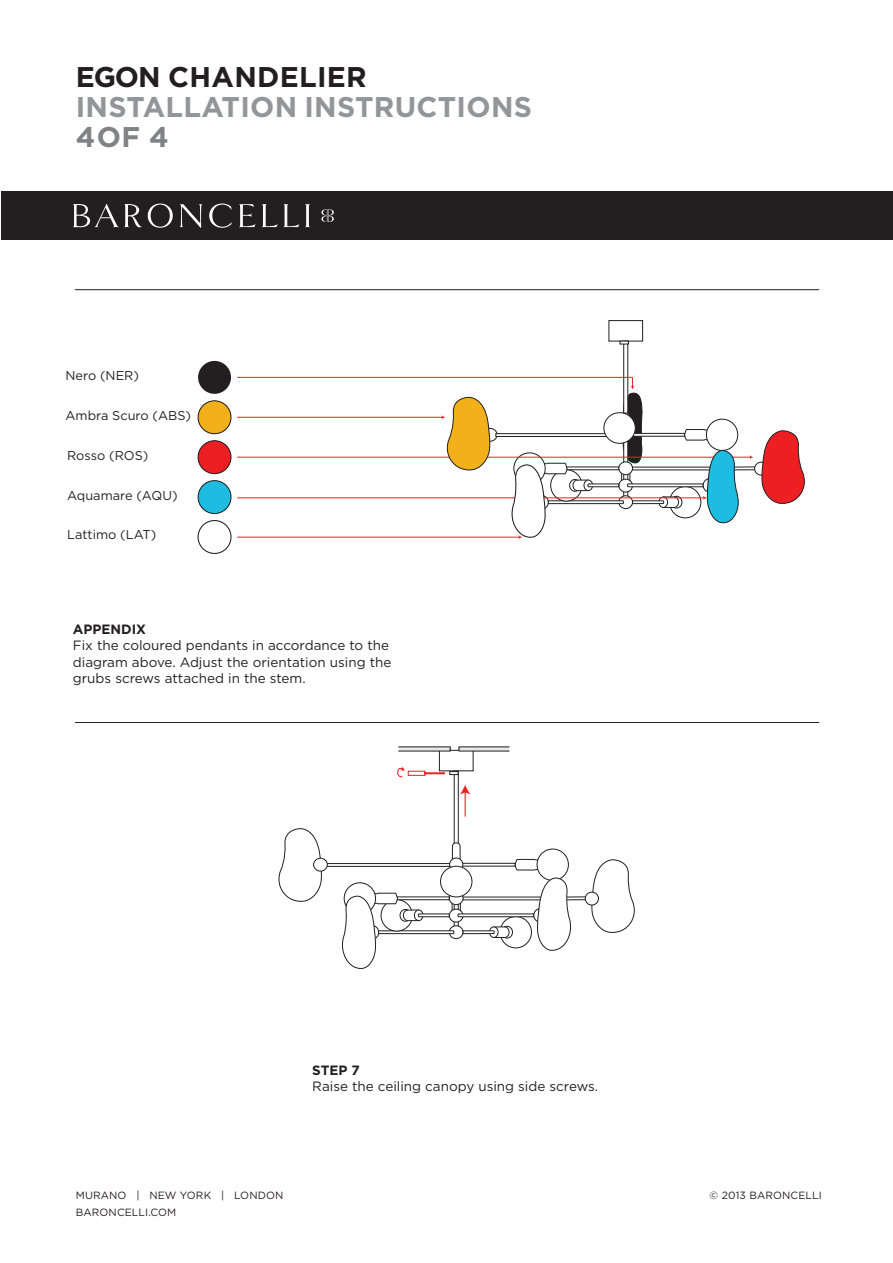
<style>
.page{position:relative;width:893px;height:1263px;background:#fff}
.page>*{position:absolute;margin:0;border:0;box-sizing:border-box;transform-origin:0 0}
.t1{font:700 28.5px "Gotham";letter-spacing:.01em;color:#939598}
.t2{font:700 28.5px "Gotham";letter-spacing:.01em;color:#231f20}
.t3{font:700 28.5px "Gotham";color:#808285}
.t4{font:13.5px/16.2px "Gotham";color:#231f20}
.t5{font:700 13.5px "Gotham";color:#231f20}
.t6{font:12.75px "Gotham";color:#231f20}
.t7{font:10.5px/16.5px "Gotham";letter-spacing:.01em;color:#231f20}
</style>
<div class="page">
<svg style="left:591px;top:859px;width:44px;height:74px"></svg>
<svg style="left:278px;top:828px;width:45px;height:74px"></svg>
<hr style="left:75px;top:289px;width:744px;height:1px;background:#231f20">
<hr style="left:75px;top:722px;width:744px;height:1px;background:#231f20">
<div style="left:1px;top:191px;width:892px;height:49px;background:#231f20"></div>
<svg style="left:73px;top:204px;width:261px;height:24px"></svg>
<div style="left:483px;top:428px;width:14px;height:13px;border:1px solid #231f20;border-radius:50%"></div>
<div style="left:439px;top:750px;width:34px;height:21px;background:#fff;border:1px solid #231f20"></div>
<svg style="left:454px;top:775px;width:4px;height:67px"></svg>
<svg style="left:452px;top:842px;width:9px;height:17px"></svg>
<div style="left:326px;top:863px;width:124px;height:3px;background:#fff;border:1px solid #231f20"></div>
<div style="left:462px;top:863px;width:53px;height:3px;background:#fff;border:1px solid #231f20"></div>
<div style="left:563px;top:897px;width:23px;height:3px;border:1px solid #231f20"></div>
<svg style="left:513px;top:859px;width:25px;height:11px"></svg>
<div style="left:537px;top:849px;width:32px;height:31px;border:1px solid #231f20;border-radius:50%"></div>
<svg style="left:450px;top:858px;width:13px;height:13px"></svg>
<div style="left:449px;top:858px;width:14px;height:13px;border:1px solid #231f20;border-radius:50%"></div>
<div style="left:440px;top:866px;width:32px;height:31px;background:#fff;border-radius:50%"></div>
<div style="left:440px;top:866px;width:32px;height:31px;border:1px solid #231f20;border-radius:50%"></div>
<div style="left:314px;top:858px;width:13px;height:13px;background:#fff;border-radius:50%"></div>
<div style="left:313px;top:858px;width:14px;height:13px;border:1px solid #231f20;border-radius:50%"></div>
<div style="left:585px;top:892px;width:13px;height:13px;background:#fff;border-radius:50%"></div>
<div style="left:585px;top:892px;width:14px;height:13px;border:1px solid #231f20;border-radius:50%"></div>
<svg style="left:460px;top:785px;width:10px;height:31px"></svg>
<div style="left:425px;top:772px;width:20px;height:2px;border:1px solid #ee1f23"></div>
<div style="left:408px;top:771px;width:17px;height:5px;border:1px solid #ee1f23"></div>
<svg style="left:397px;top:766px;width:8px;height:12px"></svg>
<svg style="left:449px;top:771px;width:9px;height:4px"></svg>
<div style="left:198px;top:361px;width:33px;height:33px;background:#231f20;border-radius:50%"></div>
<div style="left:198px;top:401px;width:33px;height:33px;background:#f2b01a;border-radius:50%"></div>
<div style="left:198px;top:401px;width:33px;height:33px;border:1px solid #231f20;border-radius:50%"></div>
<div style="left:198px;top:441px;width:33px;height:33px;background:#ee1f23;border-radius:50%"></div>
<div style="left:198px;top:440px;width:33px;height:34px;border:1px solid #231f20;border-radius:50%"></div>
<div style="left:198px;top:481px;width:33px;height:32px;background:#1ebce1;border-radius:50%"></div>
<div style="left:198px;top:480px;width:33px;height:34px;border:1px solid #231f20;border-radius:50%"></div>
<div style="left:198px;top:520px;width:34px;height:34px;border:1px solid #231f20;border-radius:50%"></div>
<div style="left:609px;top:320px;width:34px;height:21px;background:#fff;border:1px solid #231f20"></div>
<svg style="left:623px;top:344px;width:5px;height:33px"></svg>
<svg style="left:496px;top:433px;width:12px;height:4px"></svg>
<div style="left:754px;top:462px;width:14px;height:13px;border:1px solid #231f20;border-radius:50%"></div>
<svg style="left:620px;top:341px;width:9px;height:3px"></svg>
<hr style="left:237px;top:377px;width:395px;height:1px;background:#ee1f23">
<hr style="left:237px;top:417px;width:206px;height:1px;background:#ee1f23">
<hr style="left:237px;top:457px;width:514px;height:1px;background:#ee1f23">
<hr style="left:237px;top:498px;width:467px;height:1px;background:#ee1f23">
<hr style="left:237px;top:537px;width:283px;height:1px;background:#ee1f23">
<svg style="left:398px;top:746px;width:53px;height:5px"></svg>
<svg style="left:458px;top:746px;width:51px;height:5px"></svg>
<svg style="left:342px;top:877px;width:232px;height:92px"></svg>
<svg style="left:761px;top:430px;width:44px;height:74px"></svg>
<svg style="left:442px;top:396px;width:49px;height:75px"></svg>
<svg style="left:508px;top:377px;width:234px;height:162px"></svg>
<h1 class="t2" style="left:76px;top:59px;width:293px">EGON CHANDELIER</h1>
<h1 class="t1" style="left:76px;top:89px;width:458px">INSTALLATION INSTRUCTIONS</h1>
<h1 class="t3" style="left:76px;top:119px;width:95px">4OF 4</h1>
<p class="t6" style="left:65px;top:367px;width:75px">Nero (NER)</p>
<p class="t6" style="left:65px;top:407px;width:127px">Ambra Scuro (ABS)</p>
<p class="t6" style="left:67px;top:447px;width:83px">Rosso (ROS)</p>
<p class="t6" style="left:67px;top:488px;width:112px">Aquamare (AQU)</p>
<p class="t6" style="left:67px;top:527px;width:91px">Lattimo (LAT)</p>
<p class="t5" style="left:73px;top:621px;width:75px">APPENDIX</p>
<p class="t4" style="left:73px;top:637px;width:320px">Fix the coloured pendants in accordance to the diagram above. Adjust the orientation using the grubs screws attached in the stem.</p>
<p class="t5" style="left:312px;top:1062px;width:49px">STEP 7</p>
<p class="t4" style="left:312px;top:1078px;width:287px">Raise the ceiling canopy using side screws.</p>
<p class="t7" style="left:76px;top:1187px;width:209px">MURANO | NEW YORK | LONDON<br>BARONCELLI.COM</p>
<p class="t7" style="left:710px;top:1187px;width:114px">© 2013 BARONCELLI</p>
</div>
